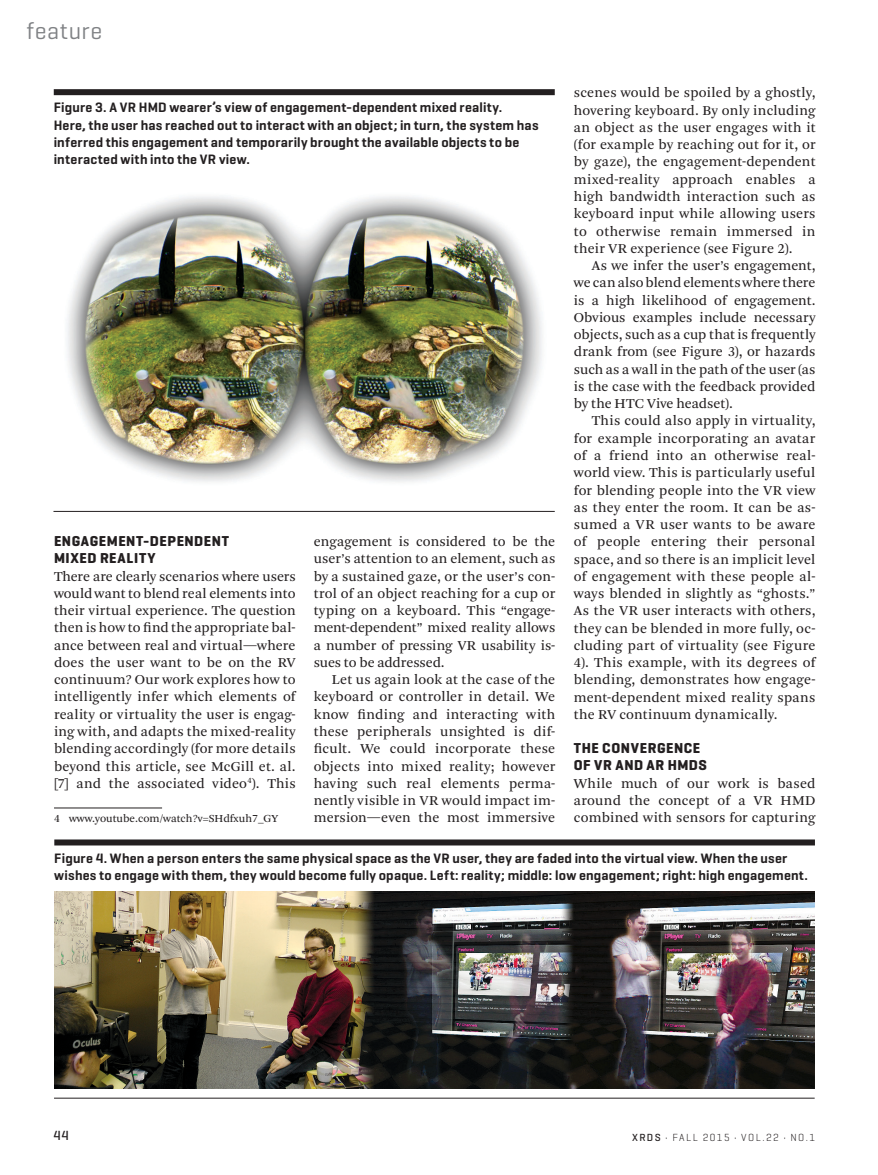
<style>
.page{position:relative;width:878px;height:1175px;background:#fff}
.page>*{position:absolute;margin:0;border:0;box-sizing:border-box;transform-origin:0 0}
.t1{font:24px "Geogrotesque";letter-spacing:.025em;color:#808285}
.t2{font:700 14.7px/17.2px "Geogrotesque";letter-spacing:.035em;color:#231f20}
.t3{font:14.25px/17.2px "Arnhem Blond";letter-spacing:.01em;color:#231f20;text-align:justify}
.t4{font:600 13.8px/17.2px "Geogrotesque";letter-spacing:.01em;color:#231f20}
.t5{font:500 13.5px "Geogrotesque";color:#231f20}
.t6{font:11.25px "Arnhem Blond";color:#231f20}
.t7{font:300 10.5px "Geogrotesque";letter-spacing:.14em;color:#231f20}
.s1{font-weight:500}
</style>
<div class="page">
<hr style="left:54px;top:807px;width:108px;height:1px;background:#231f20">
<div style="left:54px;top:89px;width:500px;height:6px;background:#231f20"></div>
<hr style="left:53px;top:511px;width:501px;height:1px;background:#231f20">
<img style="left:67px;top:196px;width:475px;height:286px">
<div style="left:54px;top:839px;width:760px;height:6px;background:#231f20"></div>
<hr style="left:54px;top:1097px;width:760px;height:1px;background:#231f20">
<img style="left:54px;top:891px;width:760px;height:197px">
<h1 class="t1" style="left:26px;top:16px;width:77px">feature</h1>
<p class="t4" style="left:54px;top:99px;width:486px">Figure 3. A VR HMD wearer’s view of engagement-dependent mixed reality.<br>Here, the user has reached out to interact with an object; in turn, the system has inferred this engagement and temporarily brought the available objects to be interacted with into the VR view.</p>
<p class="t2" style="left:54px;top:532px;width:176px">ENGAGEMENT-DEPENDENT<br>MIXED REALITY</p>
<p class="t3" style="left:54px;top:567px;width:243px">There are clearly scenarios where users would want to blend real elements into their virtual experience. The question then is how to find the appropriate bal&shy;ance between real and virtual—where does the user want to be on the RV continuum? Our work explores how to intelligently infer which elements of reality or virtuality the user is engag&shy;ing with, and adapts the mixed-reality blending accordingly (for more details beyond this article, see McGill et. al. [7] and the associated video<sup>4</sup>). This</p>
<p class="t6" style="left:54px;top:812px;width:226px">4 www.youtube.com/watch?v=SHdfxuh7_GY</p>
<p class="t3" style="left:314px;top:533px;width:243px">engagement is considered to be the user’s attention to an element, such as by a sustained gaze, or the user’s con&shy;trol of an object reaching for a cup or typing on a keyboard. This “engage&shy;ment-dependent” mixed reality allows a number of pressing VR usability is&shy;sues to be addressed.</p>
<p class="t3" style="left:314px;top:671px;width:243px;text-indent:18px">Let us again look at the case of the keyboard or controller in detail. We know finding and interacting with these peripherals unsighted is dif&shy;ficult. We could incorporate these objects into mixed reality; however having such real elements perma&shy;nently visible in VR would impact im&shy;mersion—even the most immersive</p>
<p class="t3" style="left:574px;top:84px;width:243px">scenes would be spoiled by a ghostly, hovering keyboard. By only including an object as the user engages with it (for example by reaching out for it, or by gaze), the engagement-dependent mixed-reality approach enables a high bandwidth interaction such as keyboard input while allowing users to otherwise remain immersed in their VR experience (see Figure 2).</p>
<p class="t3" style="left:574px;top:257px;width:243px;text-indent:18px">As we infer the user’s engagement, we can also blend elements where there is a high likelihood of engagement.<br>Obvious examples include necessary objects, such as a cup that is frequently drank from (see Figure 3), or hazards such as a wall in the path of the user (as is the case with the feedback provided by the HTC Vive headset).</p>
<p class="t3" style="left:574px;top:412px;width:243px;text-indent:18px">This could also apply in virtuality, for example incorporating an avatar of a friend into an otherwise real&shy;world view. This is particularly useful for blending people into the VR view as they enter the room. It can be as&shy;sumed a VR user wants to be aware of people entering their personal space, and so there is an implicit level of engagement with these people al&shy;ways blended in slightly as “ghosts.” As the VR user interacts with others, they can be blended in more fully, oc&shy;cluding part of virtuality (see Figure 4). This example, with its degrees of blending, demonstrates how engage&shy;ment-dependent mixed reality spans the RV continuum dynamically.</p>
<p class="t2" style="left:574px;top:739px;width:135px">THE CONVERGENCE<br>OF VR AND AR HMDS</p>
<p class="t3" style="left:574px;top:774px;width:243px">While much of our work is based around the concept of a VR HMD combined with sensors for capturing</p>
<p class="t4" style="left:54px;top:849px;width:755px">Figure 4. When a person enters the same physical space as the VR user, they are faded into the virtual view. When the user wishes to engage with them, they would become fully opaque. Left: reality; middle: low engagement; right: high engagement.</p>
<p class="t5" style="left:53px;top:1127px;width:17px">44</p>
<p class="t7" style="left:632px;top:1130px;width:184px"><span class="s1">XRDS</span> • FALL 2015 • VOL.22 • NO.1</p>
</div>
